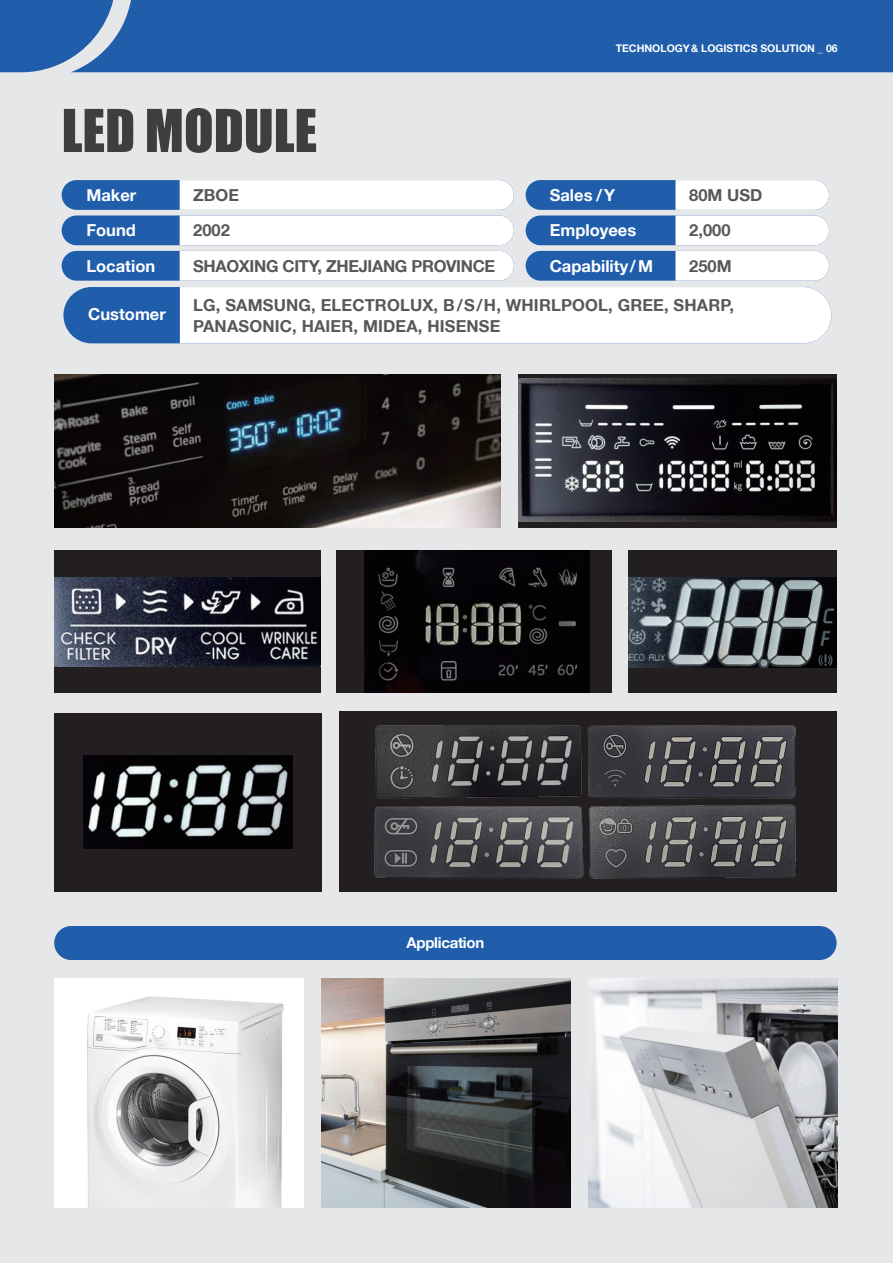
<style>
.page{position:relative;width:893px;height:1263px;background:#e6e7e9}
.page>*{position:absolute;margin:0;border:0;box-sizing:border-box;transform-origin:0 0}
.t1{font:54.6px "Impact";color:#3e3e3f}
.t2{font:700 16.5px "Helvetica 75";letter-spacing:.01em;color:#57585a}
.t3{font:700 16.5px "Helvetica 75";color:#fff}
.t4{font:700 16.5px "Helvetica 75";letter-spacing:-.02em;color:#57585a}
.t5{font:700 15px "Helvetica 75";letter-spacing:-.02em;color:#fff}
.t6{font:700 10.5px "Helvetica 75";color:#fff}
</style>
<div class="page">
<div style="left:0;top:0;width:71px;height:72px;background:#205eac"></div>
<div style="left:71px;top:0;width:822px;height:72px;background:#205eac"></div>
<div style="left:62px;top:180px;width:452px;height:30px;background:#205eac;border-radius:15px"></div>
<div style="left:526px;top:180px;width:303px;height:30px;background:#205eac;border-radius:15px"></div>
<div style="left:62px;top:251px;width:452px;height:30px;background:#205eac;border-radius:15px"></div>
<div style="left:526px;top:251px;width:303px;height:30px;background:#205eac;border-radius:15px"></div>
<div style="left:62px;top:215px;width:452px;height:30px;background:#205eac;border-radius:15px"></div>
<div style="left:526px;top:215px;width:303px;height:30px;background:#205eac;border-radius:15px"></div>
<svg style="left:675px;top:180px;width:154px;height:65px;background:#f9fafb"></svg>
<div style="left:675px;top:251px;width:154px;height:30px;background:#fff"></div>
<svg style="left:180px;top:180px;width:334px;height:65px;background:#fbfbfc"></svg>
<div style="left:180px;top:251px;width:334px;height:30px;background:#fff"></div>
<div style="left:63px;top:287px;width:768px;height:56px;background:#205eac;border-radius:28px"></div>
<div style="left:180px;top:287px;width:651px;height:56px;background:#fff"></div>
<img style="left:54px;top:978px;width:249px;height:230px">
<img style="left:589px;top:978px;width:249px;height:230px">
<div style="left:54px;top:926px;width:783px;height:34px;background:#205eac;border-radius:17px"></div>
<img style="left:321px;top:978px;width:250px;height:230px">
<div style="left:628px;top:550px;width:209px;height:143px;background:#231f20"></div>
<div style="left:54px;top:550px;width:266px;height:143px;background:#231f20"></div>
<img style="left:339px;top:712px;width:498px;height:180px">
<div style="left:336px;top:550px;width:275px;height:143px;background:#231f20"></div>
<div style="left:54px;top:713px;width:268px;height:179px;background:#231f20"></div>
<img style="left:365px;top:550px;width:225px;height:142px">
<img style="left:54px;top:578px;width:267px;height:88px">
<img style="left:84px;top:755px;width:208px;height:93px">
<img style="left:628px;top:577px;width:209px;height:90px">
<div style="left:518px;top:374px;width:319px;height:153px;background:#231f20"></div>
<img style="left:54px;top:374px;width:447px;height:153px">
<img style="left:519px;top:378px;width:317px;height:144px">
<p class="t1" style="left:62px;top:88px;width:257px">LED MODULE</p>
<p class="t6" style="left:616px;top:41px;width:223px">TECHNOLOGY &amp; LOGISTICS SOLUTION _ 06</p>
<p class="t2" style="left:193px;top:185px;width:47px">ZBOE</p>
<p class="t2" style="left:689px;top:185px;width:75px">80M USD</p>
<p class="t2" style="left:689px;top:220px;width:43px">2,000</p>
<p class="t2" style="left:689px;top:256px;width:44px">250M</p>
<p class="t3" style="left:550px;top:185px;width:67px">Sales /Y</p>
<p class="t3" style="left:86px;top:185px;width:51px">Maker</p>
<p class="t2" style="left:193px;top:220px;width:38px">2002</p>
<p class="t4" style="left:193px;top:255px;width:304px">SHAOXING CITY, ZHEJIANG PROVINCE</p>
<p class="t3" style="left:86px;top:220px;width:51px">Found</p>
<p class="t3" style="left:550px;top:220px;width:88px">Employees</p>
<p class="t3" style="left:86px;top:256px;width:70px">Location</p>
<p class="t3" style="left:550px;top:256px;width:105px">Capability/ M</p>
<p class="t3" style="left:88px;top:304px;width:79px">Customer</p>
<p class="t2" style="left:193px;top:295px;width:542px">LG, SAMSUNG, ELECTROLUX, B/S/H, WHIRLPOOL, GREE, SHARP,</p>
<p class="t2" style="left:193px;top:316px;width:309px">PANASONIC, HAIER, MIDEA, HISENSE</p>
<p class="t5" style="left:407px;top:934px;width:79px">Application</p>
</div>
